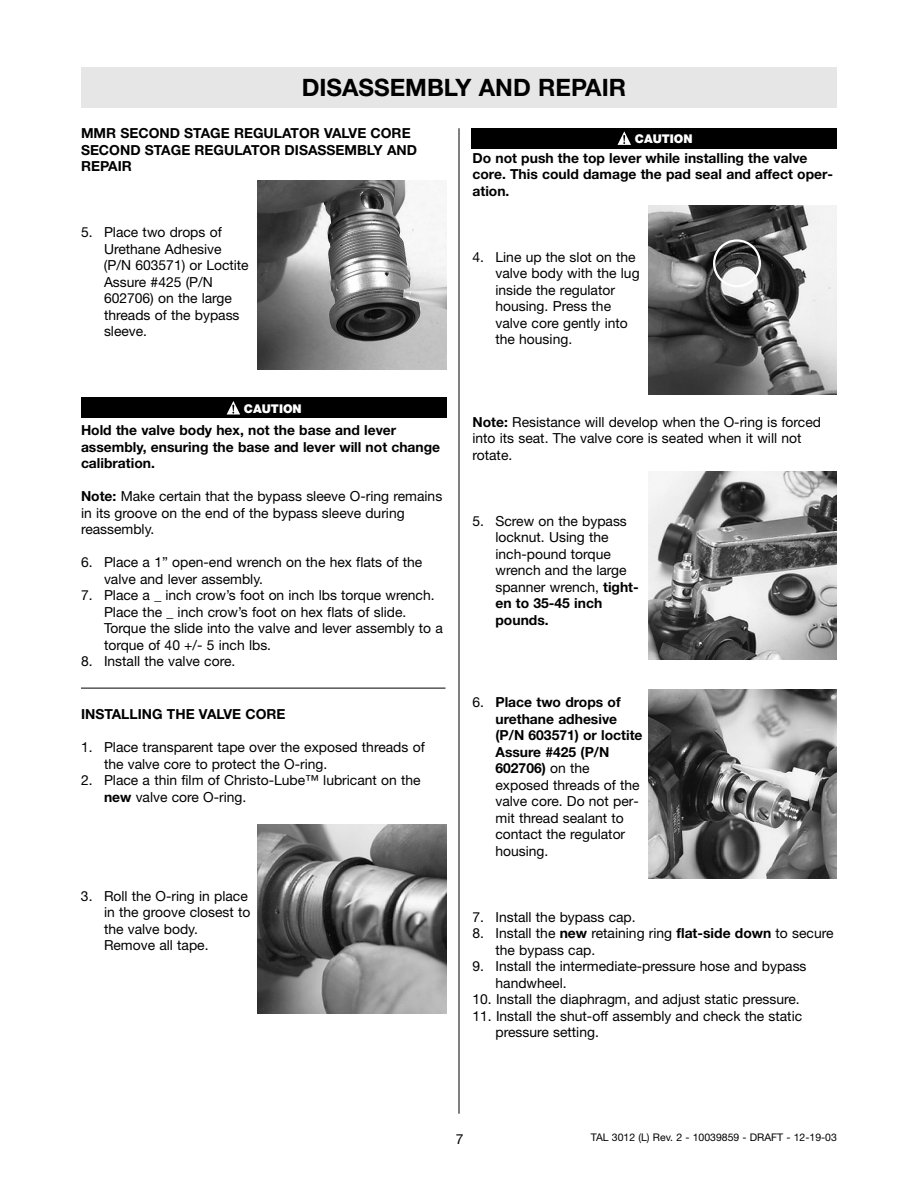
<style>
.page{position:relative;width:918px;height:1188px;background:#fff}
.page>*{position:absolute;margin:0;border:0;box-sizing:border-box;transform-origin:0 0}
.t1{font:700 24px "Helvetica Neue";color:#000}
.t2{font:13.8px/16.5px "Helvetica Neue";color:#000}
.t3{font:700 13.8px/16.5px "Helvetica Neue";color:#000}
.t4{font:900 12px "Helvetica Neue";color:#fff}
.t5{font:10.5px "Helvetica Neue";color:#000}
.s1{font-weight:700}
</style>
<div class="page">
<div style="left:81px;top:68px;width:756px;height:40px;background:#e6e6e6"></div>
<hr style="left:81px;top:688px;width:365px;height:1px;background:#000">
<hr style="left:459px;top:128px;width:1px;height:986px;background:#000">
<img style="left:258px;top:180px;width:189px;height:189px">
<div style="left:81px;top:398px;width:365px;height:20px;background:#000"></div>
<svg style="left:227px;top:401px;width:13px;height:14px"></svg>
<img style="left:258px;top:825px;width:189px;height:189px">
<div style="left:472px;top:128px;width:365px;height:20px;background:#000"></div>
<svg style="left:618px;top:131px;width:13px;height:14px"></svg>
<img style="left:648px;top:206px;width:189px;height:189px">
<svg style="left:713px;top:239px;width:48px;height:48px"></svg>
<img style="left:648px;top:690px;width:189px;height:189px">
<img style="left:648px;top:471px;width:189px;height:189px">
<h1 class="t1" style="left:302px;top:79px;width:326px">DISASSEMBLY AND REPAIR</h1>
<p class="t3" style="left:81px;top:126px;width:338px">MMR SECOND STAGE REGULATOR VALVE CORE<br>SECOND STAGE REGULATOR DISASSEMBLY AND<br>REPAIR</p>
<p class="t4" style="left:635px;top:134px;width:59px">CAUTION</p>
<p class="t3" style="left:472px;top:151px;width:362px">Do not push the top lever while installing the valve core. This could damage the pad seal and affect oper&shy;ation.</p>
<p class="t2" style="left:104px;top:225px;width:146px;text-indent:-23px">5. Place two drops of<br>Urethane Adhesive (P/N 603571) or Loctite<br>Assure #425 (P/N<br>602706) on the large threads of the bypass sleeve.</p>
<p class="t4" style="left:244px;top:404px;width:59px">CAUTION</p>
<p class="t3" style="left:81px;top:423px;width:361px">Hold the valve body hex, not the base and lever assembly, ensuring the base and lever will not change calibration.</p>
<p class="t2" style="left:81px;top:489px;width:363px"><span class="s1">Note:</span> Make certain that the bypass sleeve O-ring remains in its groove on the end of the bypass sleeve during reassembly.</p>
<p class="t2" style="left:104px;top:555px;width:320px;text-indent:-23px">6. Place a 1” open-end wrench on the hex flats of the valve and lever assembly.</p>
<p class="t2" style="left:104px;top:588px;width:340px;text-indent:-23px">7. Place a _ inch crow’s foot on inch lbs torque wrench.<br>Place the _ inch crow’s foot on hex flats of slide.<br>Torque the slide into the valve and lever assembly to a torque of 40 +/- 5 inch lbs.</p>
<p class="t2" style="left:81px;top:654px;width:156px">8. Install the valve core.</p>
<p class="t3" style="left:81px;top:707px;width:206px">INSTALLING THE VALVE CORE</p>
<p class="t2" style="left:104px;top:741px;width:322px;text-indent:-23px">1. Place transparent tape over the exposed threads of the valve core to protect the O-ring.</p>
<p class="t2" style="left:104px;top:774px;width:318px;text-indent:-23px">2. Place a thin film of Christo-Lube™ lubricant on the <span class="s1">new</span> valve core O-ring.</p>
<p class="t2" style="left:104px;top:889px;width:148px;text-indent:-23px">3. Roll the O-ring in place in the groove closest to the valve body.<br>Remove all tape.</p>
<p class="t2" style="left:496px;top:250px;width:146px;text-indent:-23px">4. Line up the slot on the valve body with the lug inside the regulator housing. Press the valve core gently into the housing.</p>
<p class="t2" style="left:472px;top:415px;width:350px"><span class="s1">Note:</span> Resistance will develop when the O-ring is forced into its seat. The valve core is seated when it will not rotate.</p>
<p class="t2" style="left:496px;top:514px;width:145px;text-indent:-23px">5. Screw on the bypass locknut. Using the inch-pound torque wrench and the large spanner wrench, <span class="s1">tight&shy;en to 35-45 inch pounds.</span></p>
<p class="t2" style="left:496px;top:696px;width:149px;text-indent:-23px">6. <span class="s1">Place two drops of urethane adhesive (P/N 603571) or loctite<br>Assure #425 (P/N<br>602706)</span> on the exposed threads of the valve core. Do not per&shy;mit thread sealant to contact the regulator housing.</p>
<p class="t2" style="left:472px;top:910px;width:165px">7. Install the bypass cap.</p>
<p class="t2" style="left:496px;top:927px;width:340px;text-indent:-23px">8. Install the <span class="s1">new</span> retaining ring <span class="s1">flat-side down</span> to secure the bypass cap.</p>
<p class="t2" style="left:496px;top:960px;width:313px;text-indent:-23px">9. Install the intermediate-pressure hose and bypass handwheel.</p>
<p class="t2" style="left:473px;top:993px;width:329px">10. Install the diaphragm, and adjust static pressure.</p>
<p class="t2" style="left:496px;top:1009px;width:308px;text-indent:-23px">11. Install the shut-off assembly and check the static pressure setting.</p>
<p class="t2" style="left:456px;top:1132px;width:9px">7</p>
<p class="t5" style="left:591px;top:1134px;width:248px">TAL 3012 (L) Rev. 2 - 10039859 - DRAFT - 12-19-03</p>
</div>
